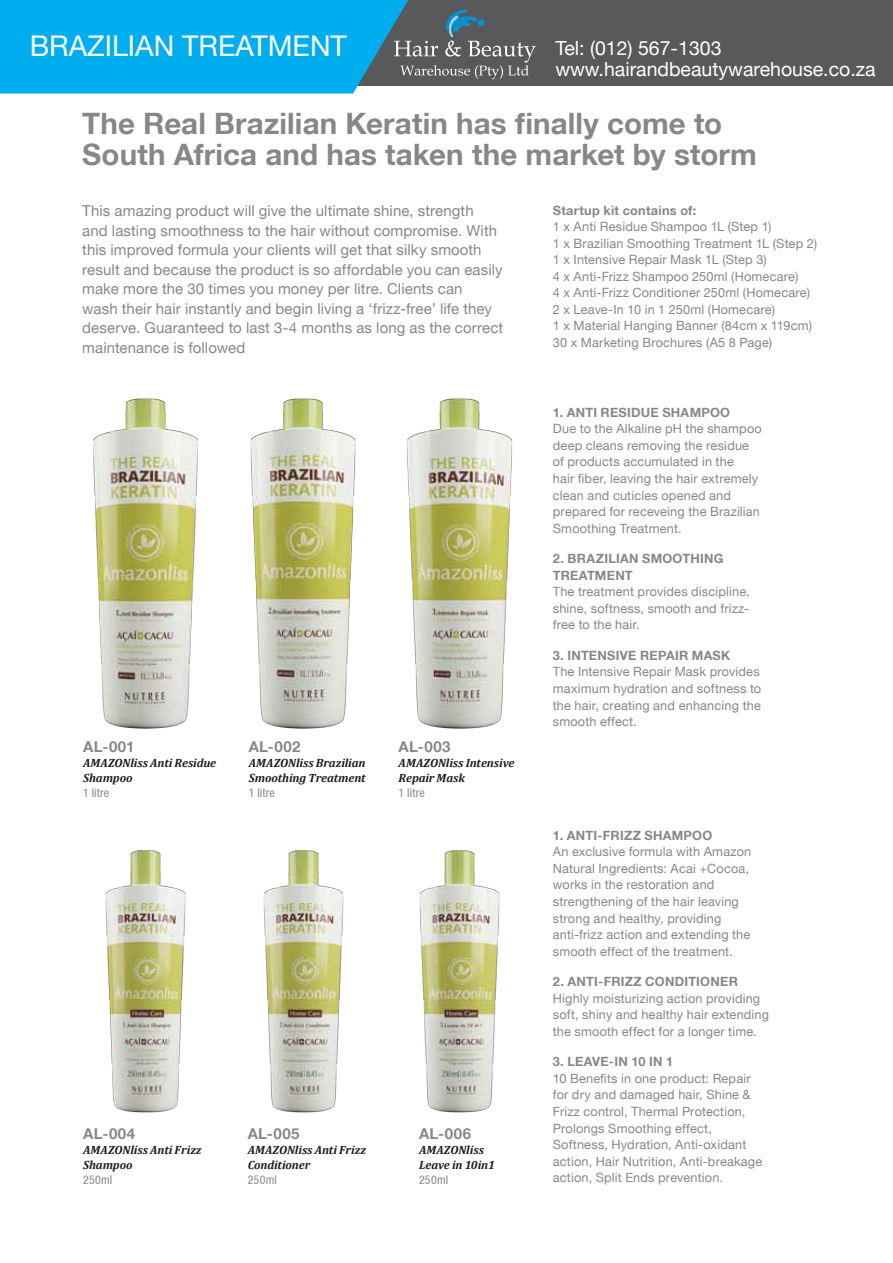
<style>
.page{position:relative;width:893px;height:1263px;background:#fff}
.page>*{position:absolute;margin:0;border:0;box-sizing:border-box;transform-origin:0 0}
.t1{font:700 29.55px/31.3px "Helvetica Neue LT";letter-spacing:.005em;color:#878787}
.t2{font:28.5px "Helvetica Neue";color:#fff}
.t3{font:19.5px/21px "Helvetica Neue";color:#fff}
.t4{font:15px/19.5px "Helvetica Neue LT";letter-spacing:.005em;color:#878787}
.t5{font:700 15px "Helvetica Neue LT";letter-spacing:.025em;color:#878787}
.t6{font:12.75px/16.5px "Helvetica Neue LT";letter-spacing:.015em;color:#878787}
.t7{font:700 12.75px/16.5px "Helvetica Neue LT";letter-spacing:.02em;color:#878787}
.t8{font:italic 700 12px/15px "Cambria";letter-spacing:-.005em;color:#1d1d1b}
.t9{font:condensed 12px "Helvetica Neue LT";letter-spacing:.015em;color:#878787}
</style>
<div class="page">
<div style="left:336px;top:0;width:557px;height:85px;background:#58595b"></div>
<svg style="left:0;top:0;width:536px;height:94px"></svg>
<img style="left:263px;top:849px;width:81px;height:264px">
<img style="left:105px;top:849px;width:81px;height:264px">
<img style="left:93px;top:398px;width:105px;height:331px">
<img style="left:250px;top:398px;width:106px;height:331px">
<img style="left:407px;top:398px;width:106px;height:331px">
<img style="left:419px;top:849px;width:81px;height:264px">
<h2 class="t2" style="left:30px;top:28px;width:319px">BRAZILIAN TREATMENT</h2>
<h3 class="t3" style="left:555px;top:37px;width:322px">Tel: (012) 567-1303 www.hairandbeautywarehouse.co.za</h3>
<h1 class="t1" style="left:82px;top:107px;width:676px">The Real Brazilian Keratin has finally come to<br>South Africa and has taken the market by storm</h1>
<p class="t4" style="left:82px;top:201px;width:423px">This amazing product will give the ultimate shine, strength<br>and lasting smoothness to the hair without compromise. With this improved formula your clients will get that silky smooth result and because the product is so affordable you can easily make more the 30 times you money per litre. Clients can<br>wash their hair instantly and begin living a ‘frizz-free’ life they deserve. Guaranteed to last 3-4 months as long as the correct maintenance is followed</p>
<p class="t7" style="left:553px;top:202px;width:145px">Startup kit contains of:</p>
<p class="t6" style="left:553px;top:218px;width:266px">1 x Anti Residue Shampoo 1L (Step 1)<br>1 x Brazilian Smoothing Treatment 1L (Step 2)<br>1 x Intensive Repair Mask 1L (Step 3)<br>4 x Anti-Frizz Shampoo 250ml (Homecare)<br>4 x Anti-Frizz Conditioner 250ml (Homecare)<br>2 x Leave-In 10 in 1 250ml (Homecare)<br>1 x Material Hanging Banner (84cm x 119cm)<br>30 x Marketing Brochures (A5 8 Page)</p>
<p class="t7" style="left:553px;top:404px;width:179px">1. ANTI RESIDUE SHAMPOO</p>
<p class="t6" style="left:553px;top:420px;width:210px">Due to the Alkaline pH the shampoo deep cleans removing the residue of products accumulated in the<br>hair fiber, leaving the hair extremely clean and cuticles opened and prepared for receveing the Brazilian<br>Smoothing Treatment.</p>
<p class="t7" style="left:553px;top:550px;width:172px">2. BRAZILIAN SMOOTHING<br>TREATMENT</p>
<p class="t6" style="left:553px;top:583px;width:198px;text-align:justify">The treatment provides discipline, shine, softness, smooth and frizz&shy;free to the hair.</p>
<p class="t5" style="left:83px;top:737px;width:53px">AL-001</p>
<p class="t8" style="left:83px;top:755px;width:135px">AMAZONliss Anti Residue<br>Shampoo</p>
<p class="t9" style="left:83px;top:786px;width:28px">1 litre</p>
<p class="t5" style="left:249px;top:737px;width:53px">AL-002</p>
<p class="t8" style="left:249px;top:755px;width:118px">AMAZONliss Brazilian<br>Smoothing Treatment</p>
<p class="t9" style="left:249px;top:786px;width:28px">1 litre</p>
<p class="t5" style="left:399px;top:737px;width:53px">AL-003</p>
<p class="t8" style="left:399px;top:755px;width:117px">AMAZONliss Intensive<br>Repair Mask</p>
<p class="t9" style="left:399px;top:786px;width:28px">1 litre</p>
<p class="t5" style="left:83px;top:1124px;width:53px">AL-004</p>
<p class="t8" style="left:83px;top:1142px;width:120px">AMAZONliss Anti Frizz<br>Shampoo</p>
<p class="t9" style="left:83px;top:1173px;width:31px">250ml</p>
<p class="t5" style="left:248px;top:1124px;width:53px">AL-005</p>
<p class="t8" style="left:248px;top:1142px;width:120px">AMAZONliss Anti Frizz<br>Conditioner</p>
<p class="t9" style="left:248px;top:1173px;width:31px">250ml</p>
<p class="t5" style="left:419px;top:1124px;width:53px">AL-006</p>
<p class="t8" style="left:419px;top:1142px;width:77px">AMAZONliss<br>Leave in 10in1</p>
<p class="t9" style="left:419px;top:1173px;width:31px">250ml</p>
<p class="t7" style="left:553px;top:647px;width:179px">3. INTENSIVE REPAIR MASK</p>
<p class="t6" style="left:553px;top:663px;width:210px;text-align:justify">The Intensive Repair Mask provides maximum hydration and softness to the hair, creating and enhancing the smooth effect.</p>
<p class="t7" style="left:553px;top:827px;width:161px">1. ANTI-FRIZZ SHAMPOO</p>
<p class="t6" style="left:553px;top:843px;width:200px">An exclusive formula with Amazon<br>Natural Ingredients: Acai +Cocoa, works in the restoration and strengthening of the hair leaving strong and healthy, providing anti-frizz action and extending the smooth effect of the treatment.</p>
<p class="t7" style="left:553px;top:973px;width:187px">2. ANTI-FRIZZ CONDITIONER</p>
<p class="t6" style="left:553px;top:990px;width:218px">Highly moisturizing action providing soft, shiny and healthy hair extending the smooth effect for a longer time.</p>
<p class="t7" style="left:553px;top:1053px;width:122px">3. LEAVE-IN 10 IN 1</p>
<p class="t6" style="left:553px;top:1070px;width:211px">10 Benefits in one product: Repair for dry and damaged hair, Shine &amp; Frizz control, Thermal Protection, Prolongs Smoothing effect, Softness, Hydration, Anti-oxidant action, Hair Nutrition, Anti-breakage action, Split Ends prevention.</p>
</div>
